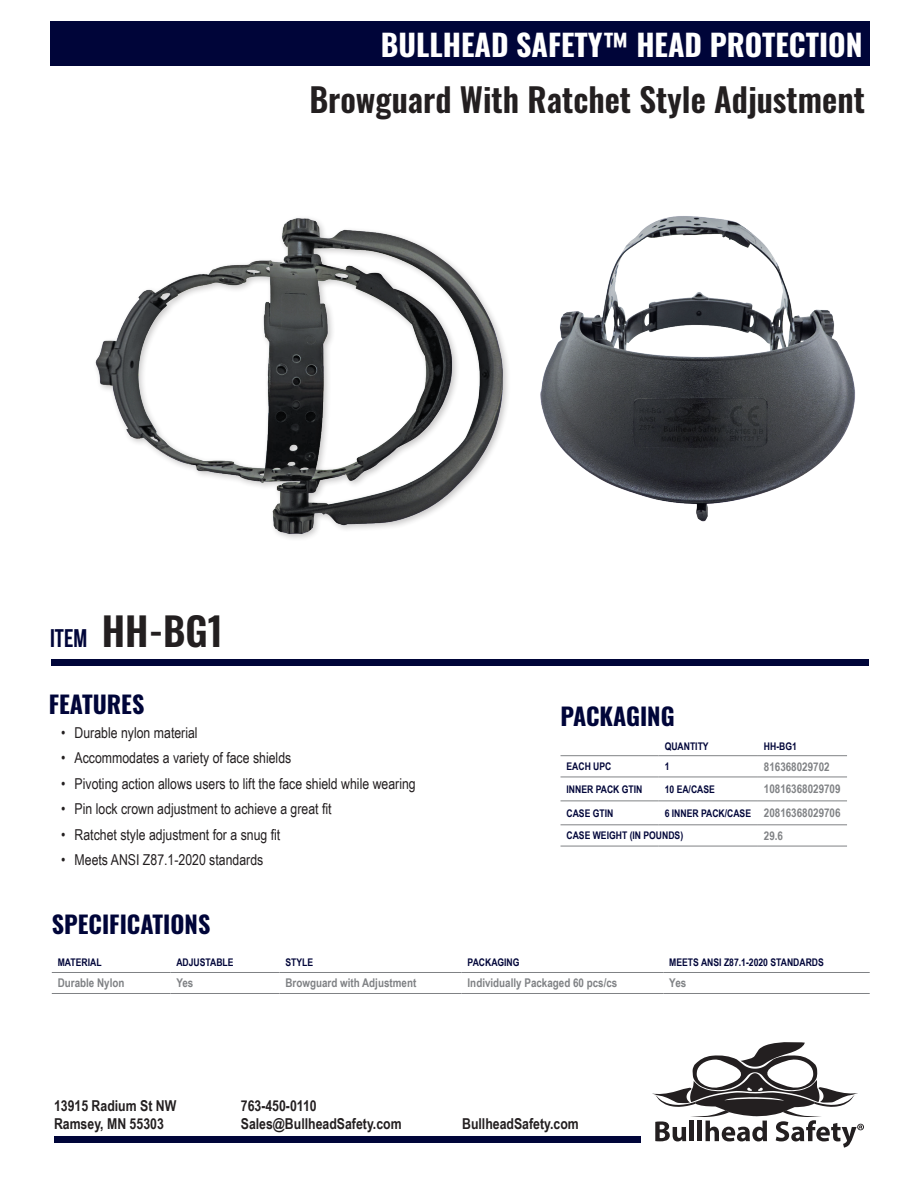
<style>
.page{position:relative;width:918px;height:1188px;background:#fff}
.page>*{position:absolute;margin:0;border:0;box-sizing:border-box;transform-origin:0 0}
.Item_ID{font:600 39px "Oswald";color:#231f20}
.Heading{font:600 33px "Oswald";color:#231f20}
.Page_Header{font:700 30px "Oswald";color:#fff}
.Item_and_Size_Header{font:700 25.5px "Bebas Neue";color:#000539}
.Section_Title{font:700 24px "Oswald";color:#000539}
.t1{font:15px "Arial Narrow";color:#231f20}
.t2{font:700 15px/18px "Arial Narrow";color:#231f20}
.Table_Copy{font:700 12px "Arial Narrow";color:#808285}
.Table_Headers{font:700 10.5px "Arial Narrow";color:#000539}
</style>
<div class="page">
<div style="left:54px;top:1137px;width:586px;height:6px;background:#000539"></div>
<svg style="left:652px;top:1042px;width:212px;height:106px"></svg>
<div style="left:51px;top:659px;width:818px;height:7px;background:#000539"></div>
<hr style="left:52px;top:972px;width:118px;height:1px;background:#808285">
<hr style="left:170px;top:972px;width:109px;height:1px;background:#808285">
<hr style="left:279px;top:972px;width:183px;height:1px;background:#808285">
<hr style="left:462px;top:972px;width:201px;height:1px;background:#808285">
<hr style="left:663px;top:972px;width:207px;height:1px;background:#808285">
<hr style="left:52px;top:993px;width:118px;height:1px;background:#808285">
<hr style="left:170px;top:993px;width:109px;height:1px;background:#808285">
<hr style="left:279px;top:993px;width:183px;height:1px;background:#808285">
<hr style="left:462px;top:993px;width:201px;height:1px;background:#808285">
<hr style="left:663px;top:993px;width:207px;height:1px;background:#808285">
<div style="left:50px;top:22px;width:819px;height:44px;background:#000539"></div>
<img style="left:95px;top:218px;width:413px;height:321px">
<img style="left:540px;top:216px;width:315px;height:306px">
<hr style="left:561px;top:755px;width:98px;height:1px;background:#808285">
<hr style="left:659px;top:755px;width:99px;height:1px;background:#808285">
<hr style="left:758px;top:755px;width:89px;height:1px;background:#808285">
<hr style="left:758px;top:846px;width:89px;height:1px;background:#808285">
<hr style="left:561px;top:777px;width:98px;height:1px;background:#808285">
<hr style="left:659px;top:777px;width:99px;height:1px;background:#808285">
<hr style="left:758px;top:777px;width:89px;height:1px;background:#808285">
<hr style="left:561px;top:801px;width:98px;height:1px;background:#808285">
<hr style="left:659px;top:801px;width:99px;height:1px;background:#808285">
<hr style="left:758px;top:801px;width:89px;height:1px;background:#808285">
<hr style="left:561px;top:824px;width:98px;height:1px;background:#808285">
<hr style="left:659px;top:824px;width:99px;height:1px;background:#808285">
<hr style="left:758px;top:824px;width:89px;height:1px;background:#808285">
<hr style="left:561px;top:846px;width:98px;height:1px;background:#808285">
<hr style="left:659px;top:846px;width:99px;height:1px;background:#808285">
<p class="Page_Header" style="left:381px;top:29px;width:483px">BULLHEAD SAFETY™ HEAD PROTECTION</p>
<p class="Heading" style="left:309px;top:82px;width:557px">Browguard With Ratchet Style Adjustment</p>
<p class="Item_and_Size_Header" style="left:50px;top:624px;width:39px">ITEM</p>
<p class="Item_ID" style="left:102px;top:610px;width:123px">HH-BG1</p>
<p class="Section_Title" style="left:49px;top:692px;width:97px">FEATURES</p>
<p class="t1" style="left:61px;top:721px;width:138px">• Durable nylon material</p>
<p class="t1" style="left:61px;top:747px;width:232px">• Accommodates a variety of face shields</p>
<p class="t1" style="left:61px;top:772px;width:356px">• Pivoting action allows users to lift the face shield while wearing</p>
<p class="t1" style="left:61px;top:798px;width:272px">• Pin lock crown adjustment to achieve a great fit</p>
<p class="t1" style="left:61px;top:823px;width:221px">• Ratchet style adjustment for a snug fit</p>
<p class="t1" style="left:61px;top:849px;width:204px">• Meets ANSI Z87.1-2020 standards</p>
<p class="Section_Title" style="left:52px;top:912px;width:160px">SPECIFICATIONS</p>
<p class="Section_Title" style="left:561px;top:704px;width:116px">PACKAGING</p>
<p class="Table_Headers" style="left:665px;top:738px;width:46px">QUANTITY</p>
<p class="Table_Headers" style="left:764px;top:738px;width:35px">HH-BG1</p>
<p class="Table_Headers" style="left:567px;top:758px;width:46px">EACH UPC</p>
<p class="Table_Headers" style="left:665px;top:758px;width:6px">1</p>
<p class="Table_Copy" style="left:764px;top:757px;width:67px">816368029702</p>
<p class="Table_Headers" style="left:567px;top:781px;width:77px">INNER PACK GTIN</p>
<p class="Table_Headers" style="left:665px;top:781px;width:52px">10 EA/CASE</p>
<p class="Table_Copy" style="left:764px;top:780px;width:78px">10816368029709</p>
<p class="Table_Headers" style="left:567px;top:805px;width:48px">CASE GTIN</p>
<p class="Table_Headers" style="left:665px;top:805px;width:88px">6 INNER PACK/CASE</p>
<p class="Table_Copy" style="left:764px;top:804px;width:78px">20816368029706</p>
<p class="Table_Headers" style="left:567px;top:828px;width:118px">CASE WEIGHT (IN POUNDS)</p>
<p class="Table_Copy" style="left:764px;top:827px;width:21px">29.6</p>
<p class="Table_Headers" style="left:58px;top:955px;width:45px">MATERIAL</p>
<p class="Table_Headers" style="left:176px;top:955px;width:59px">ADJUSTABLE</p>
<p class="Table_Headers" style="left:285px;top:955px;width:29px">STYLE</p>
<p class="Table_Headers" style="left:468px;top:955px;width:53px">PACKAGING</p>
<p class="Table_Headers" style="left:669px;top:955px;width:156px">MEETS ANSI Z87.1-2020 STANDARDS</p>
<p class="Table_Copy" style="left:58px;top:974px;width:68px">Durable Nylon</p>
<p class="Table_Copy" style="left:176px;top:974px;width:18px">Yes</p>
<p class="Table_Copy" style="left:285px;top:974px;width:132px">Browguard with Adjustment</p>
<p class="Table_Copy" style="left:468px;top:974px;width:151px">Individually Packaged 60 pcs/cs</p>
<p class="Table_Copy" style="left:669px;top:974px;width:18px">Yes</p>
<p class="t2" style="left:54px;top:1096px;width:124px">13915 Radium St NW<br>Ramsey, MN 55303</p>
<p class="t2" style="left:241px;top:1096px;width:162px">763-450-0110<br>Sales@BullheadSafety.com</p>
<p class="t2" style="left:462px;top:1114px;width:118px">BullheadSafety.com</p>
</div>
